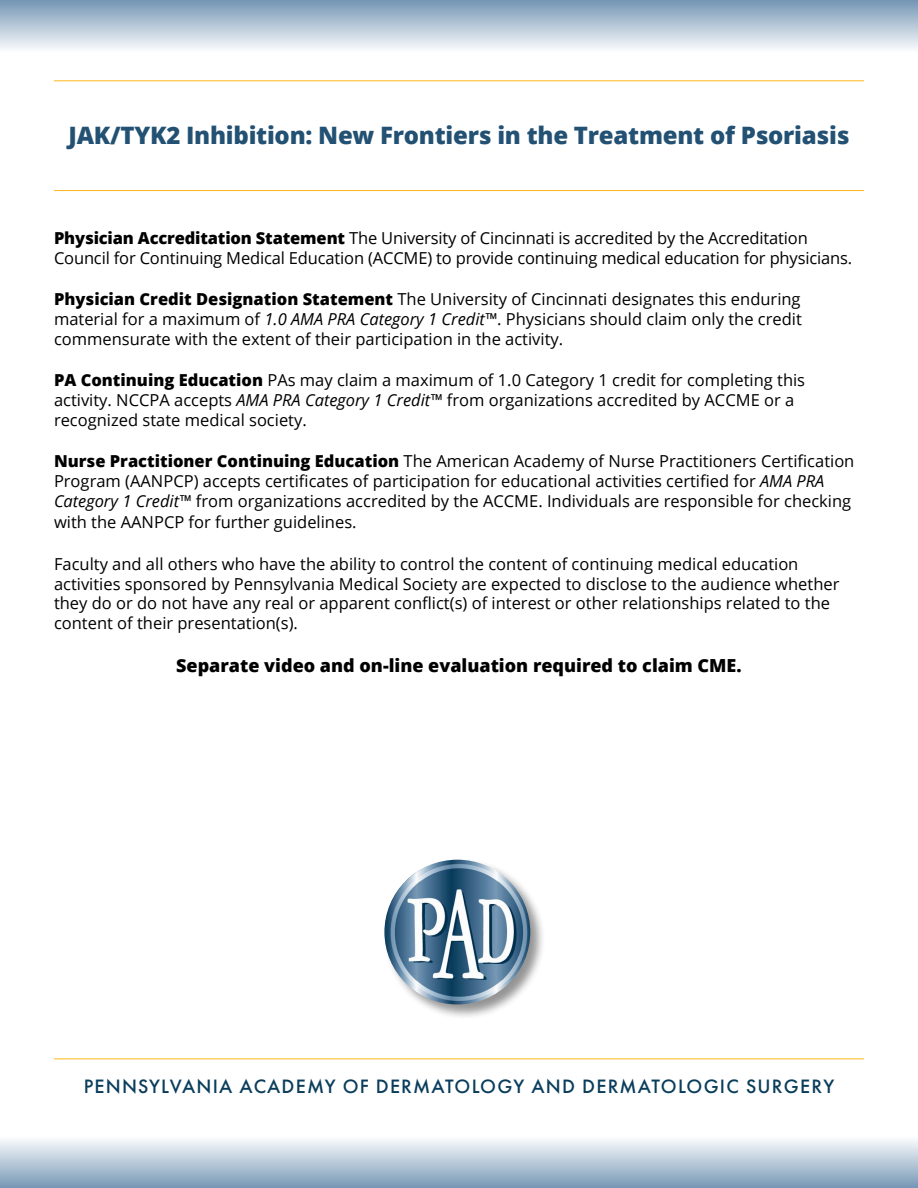
<style>
.page{position:relative;width:918px;height:1188px;background:#fff}
.page>*{position:absolute;margin:0;border:0;box-sizing:border-box;transform-origin:0 0}
.t1{font:800 24px "Open Sans";letter-spacing:-.01em;color:#235173}
.t2{font:500 20.1px "Futura PT";letter-spacing:.06em;color:#0a3d5c}
.t3{font:800 18px "Open Sans";color:#000}
.t4{font:16.5px/19.8px "Open Sans";color:#000}
.s1{font-weight:800}
.s2{font-style:italic}
</style>
<div class="page">
<hr style="left:54px;top:80px;width:810px;height:1px;background:#ffb619">
<hr style="left:54px;top:1058px;width:810px;height:1px;background:#ffb619">
<div style="left:0;top:0;width:918px;height:52px;background:linear-gradient(to bottom,#7496b4,#f9fafb)"></div>
<div style="left:0;top:1136px;width:918px;height:52px;background:linear-gradient(to bottom,#fefefe,#7a9ab7)"></div>
<div style="left:383px;top:858px;width:163px;height:162px;background:#000;opacity:.42"></div>
<img style="left:384px;top:860px;width:146px;height:144px">
<hr style="left:54px;top:190px;width:810px;height:1px;background:#ffb619">
<h1 class="t1" style="left:68px;top:117px;width:782px">JAK/TYK2 Inhibition: New Frontiers in the Treatment of Psoriasis</h1>
<p class="t4" style="left:54px;top:228px;width:800px"><span class="s1">Physician Accreditation Statement</span> The University of Cincinnati is accredited by the Accreditation<br>Council for Continuing Medical Education (ACCME) to provide continuing medical education for physicians.</p>
<p class="t4" style="left:54px;top:289px;width:749px;text-align:justify"><span class="s1">Physician Credit Designation Statement</span> The University of Cincinnati designates this enduring material for a maximum of <span class="s2">1.0 AMA PRA Category 1 Credit™</span>. Physicians should claim only the credit commensurate with the extent of their participation in the activity.</p>
<p class="t4" style="left:54px;top:370px;width:753px"><span class="s1">PA Continuing Education</span> PAs may claim a maximum of 1.0 Category 1 credit for completing this activity. NCCPA accepts <span class="s2">AMA PRA Category 1 Credit™</span> from organizations accredited by ACCME or a recognized state medical society.</p>
<p class="t4" style="left:54px;top:451px;width:802px"><span class="s1">Nurse Practitioner Continuing Education</span> The American Academy of Nurse Practitioners Certification<br>Program (AANPCP) accepts certificates of participation for educational activities certified for <span class="s2">AMA PRA<br>Category 1 Credit™</span> from organizations accredited by the ACCME. Individuals are responsible for checking</p>
<p class="t4" style="left:54px;top:512px;width:304px">with the AANPCP for further guidelines.</p>
<p class="t4" style="left:54px;top:553px;width:787px">Faculty and all others who have the ability to control the content of continuing medical education activities sponsored by Pennsylvania Medical Society are expected to disclose to the audience whether they do or do not have any real or apparent conflict(s) of interest or other relationships related to the content of their presentation(s).</p>
<p class="t3" style="left:176px;top:652px;width:567px">Separate video and on-line evaluation required to claim CME.</p>
<p class="t2" style="left:84px;top:1074px;width:752px">PENNSYLVANIA ACADEMY OF DERMATOLOGY AND DERMATOLOGIC SURGERY</p>
</div>
